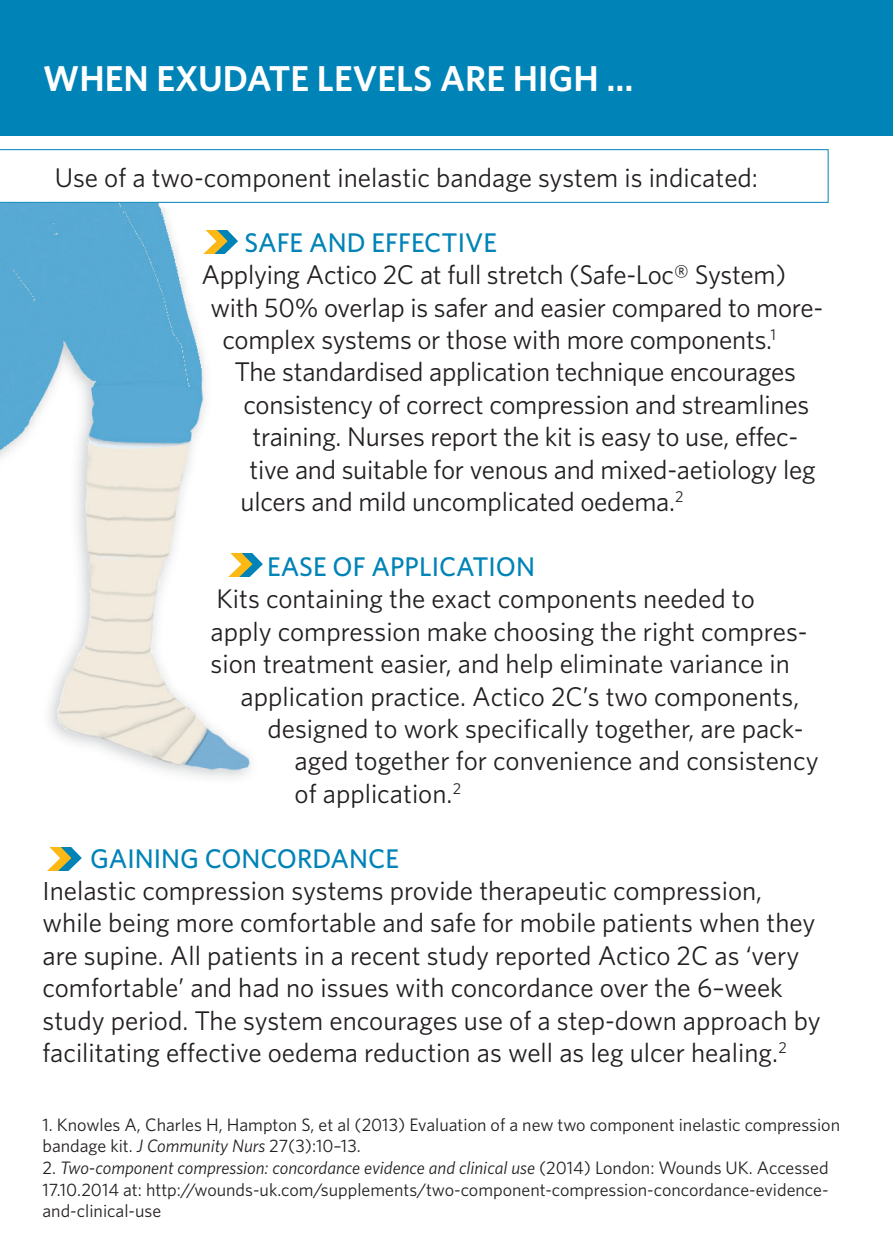
<style>
.page{position:relative;width:893px;height:1259px;background:#fff}
.page>*{position:absolute;margin:0;border:0;box-sizing:border-box;transform-origin:0 0}
.t1{font:600 36px "Whitney";color:#fff}
.t2{font:27px/32.4px "Whitney";color:#231f20}
.t3{font:500 27px "Whitney";color:#0083b6}
.t4{font:18px/21.6px "Whitney";color:#231f20}
.s1{font-style:italic}
</style>
<div class="page">
<img style="left:0;top:203px;width:250px;height:575px">
<div style="left:0;top:0;width:893px;height:135px;background:#0083b6"></div>
<svg style="left:0;top:149px;width:828px;height:54px"></svg>
<svg style="left:185px;top:223px;width:53px;height:37px"></svg>
<div style="left:195px;top:223px;width:33px;height:7px;background:#fff"></div>
<div style="left:195px;top:254px;width:33px;height:11px;background:#fff"></div>
<svg style="left:209px;top:546px;width:54px;height:37px"></svg>
<div style="left:220px;top:546px;width:33px;height:7px;background:#fff"></div>
<div style="left:220px;top:577px;width:33px;height:11px;background:#fff"></div>
<svg style="left:47px;top:847px;width:35px;height:24px"></svg>
<h1 class="t1" style="left:43px;top:57px;width:592px">WHEN EXUDATE LEVELS ARE HIGH …</h1>
<p class="t2" style="left:55px;top:161px;width:705px">Use of a two-component inelastic bandage system is indicated:</p>
<p class="t3" style="left:244px;top:226px;width:254px">SAFE AND EFFECTIVE</p>
<p class="t2" style="left:201px;top:258px;width:586px">Applying Actico 2C at full stretch (Safe-Loc® System)</p>
<p class="t2" style="left:210px;top:290px;width:614px">with 50% overlap is safer and easier compared to more-</p>
<p class="t2" style="left:222px;top:323px;width:555px">complex systems or those with more components.<sup>1</sup></p>
<p class="t2" style="left:235px;top:355px;width:563px">The standardised application technique encourages</p>
<p class="t2" style="left:244px;top:388px;width:567px">consistency of correct compression and streamlines</p>
<p class="t2" style="left:253px;top:420px;width:547px">training. Nurses report the kit is easy to use, effec-</p>
<p class="t2" style="left:250px;top:452px;width:568px">tive and suitable for venous and mixed-aetiology leg</p>
<p class="t2" style="left:241px;top:485px;width:445px">ulcers and mild uncomplicated oedema.<sup>2</sup></p>
<p class="t3" style="left:267px;top:550px;width:178px">EASE OF APPLICATI</p>
<p class="t3" style="left:496px;top:550px;width:36px">ON</p>
<p class="t2" style="left:217px;top:582px;width:540px">Kits containing the exact components needed to</p>
<p class="t2" style="left:211px;top:614px;width:599px">apply compression make choosing the right compres-</p>
<p class="t2" style="left:211px;top:647px;width:581px">sion treatment easier, and help eliminate variance in</p>
<p class="t2" style="left:241px;top:679px;width:560px">application practice. Actico 2C’s two components,</p>
<p class="t2" style="left:268px;top:712px;width:537px">designed to work specifically together, are pack-</p>
<p class="t2" style="left:295px;top:744px;width:526px">aged together for convenience and consistency</p>
<p class="t2" style="left:295px;top:776px;width:168px">of application.<sup>2</sup></p>
<p class="t3" style="left:90px;top:842px;width:34px">GAININ</p>
<p class="t3" style="left:180px;top:842px;width:151px">G CONCORDANCE</p>
<p class="t2" style="left:43px;top:874px;width:780px">Inelastic compression systems provide therapeutic compression, while being more comfortable and safe for mobile patients when they are supine. All patients in a recent study reported Actico 2C as ‘very comfortable’ and had no issues with concordance over the 6–week study period. The system encourages use of a step-down approach by facilitating effective oedema reduction as well as leg ulcer healing.<sup>2</sup></p>
<p class="t4" style="left:43px;top:1113px;width:799px">1. Knowles A, Charles H, Hampton S, et al (2013) Evaluation of a new two component inelastic compression bandage kit. <span class="s1">J Community Nurs</span> 27(3):10–13.</p>
<p class="t4" style="left:43px;top:1156px;width:787px;text-align:justify">2. <span class="s1">Two-component compression: concordance evidence and clinical use</span> (2014) London: Wounds UK. Accessed 17.10.2014 at: http://wounds-uk.com/supplements/two-component-compression-concordance-evidence&shy;and-clinical-use</p>
</div>
